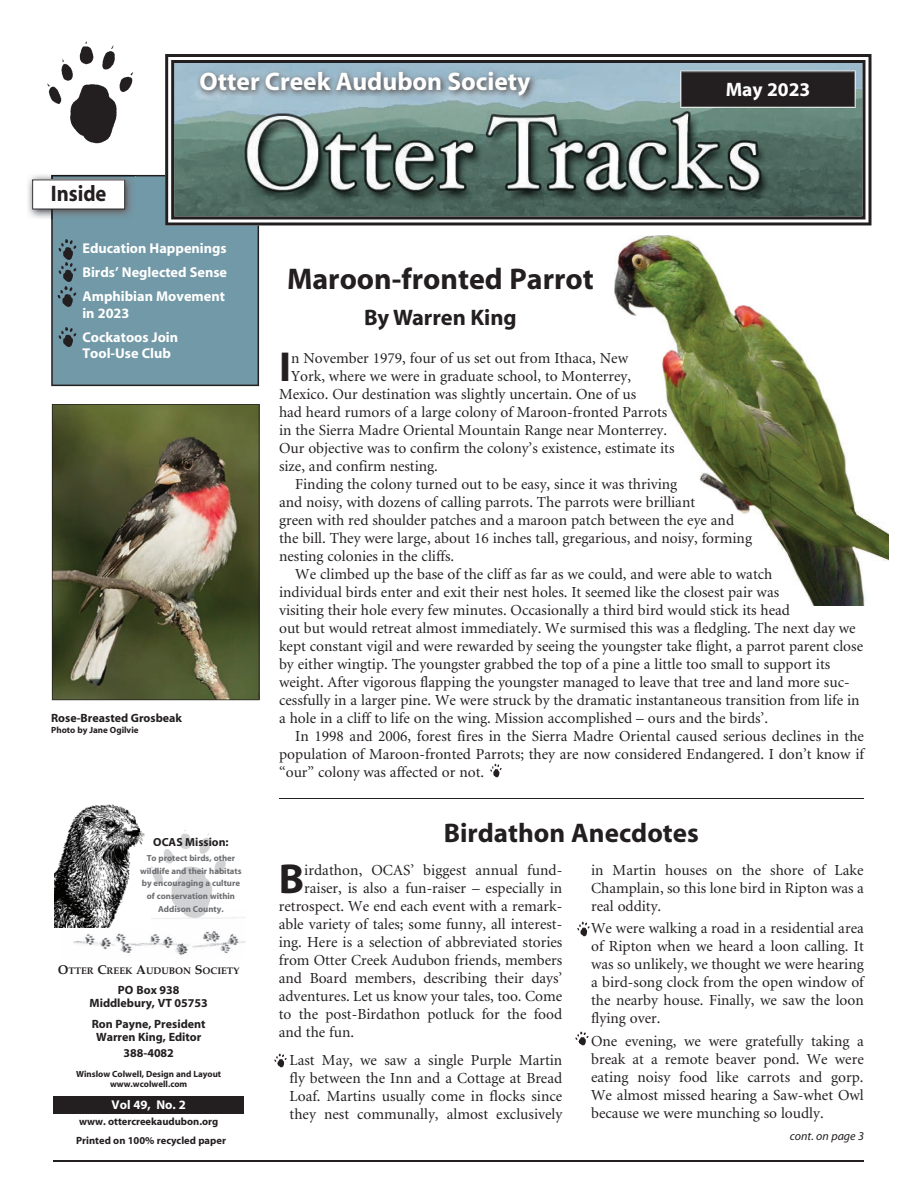
<style>
.page{position:relative;width:918px;height:1188px;background:#fff}
.page>*{position:absolute;margin:0;border:0;box-sizing:border-box;transform-origin:0 0}
.t1{font:700 42.15px "Myriad";color:#231f20}
.t2{font:700 30px "Myriad";color:#231f20}
.t3{font:700 27px "Myriad";color:#231f20}
.t4{font:700 25.5px "Myriad";color:#fff}
.t5{font:700 22.5px "Myriad";color:#231f20}
.t6{font:700 22.5px "Myriad";color:#231f20;scale:.92 1}
.t7{font:700 19.5px "Myriad";color:#fff}
.t8{font:15.3px/18px "Minion";color:#231f20;text-align:justify}
.t9{font:700 14.25px/24px "Myriad";color:#fff;text-align:justify}
.t10{font:700 12.75px "Myriad";color:#fff}
.t11{font:700 12px/13.5px "Myriad";color:#231f20;text-align:center}
.t12{font:italic 12px "Myriad";color:#231f20}
.t13{font:700 11.7px "Myriad";color:#231f20}
.t14{font:700 10.5px/19.5px "Myriad";color:#231f20}
.t15{font:700 9.6px "Palatino";color:#231f20}
.t16{font:700 9px/10.5px "Myriad";color:#231f20;text-align:center}
.t17{font:700 8.85px/12.8px "Myriad";color:#6c6d70;text-align:center}
.s1{font-size:12.75px}
</style>
<div class="page">
<div style="left:51px;top:175px;width:208px;height:211px;background:#7299a7"></div>
<svg style="left:165px;top:54px;width:707px;height:171px"></svg>
<svg style="left:171px;top:60px;width:694px;height:159px;background:#69807b"></svg>
<img style="left:28px;top:174px;width:107px;height:44px">
<img style="left:51px;top:175px;width:84px;height:45px">
<img style="left:52px;top:176px;width:83px;height:44px">
<svg style="left:32px;top:179px;width:93px;height:30px"></svg>
<img style="left:58px;top:239px;width:18px;height:44px">
<img style="left:58px;top:326px;width:18px;height:22px">
<img style="left:58px;top:286px;width:18px;height:21px">
<img style="left:73px;top:917px;width:172px;height:39px">
<div style="left:54px;top:1096px;width:190px;height:18px;background:#231f20"></div>
<hr style="left:54px;top:1160px;width:810px;height:1px;background:#231f20">
<hr style="left:279px;top:799px;width:585px;height:1px;background:#231f20">
<svg style="left:491px;top:764px;width:11px;height:13px"></svg>
<svg style="left:680px;top:71px;width:176px;height:37px;background:#2f2c2d"></svg>
<img style="left:47px;top:42px;width:87px;height:102px">
<img style="left:196px;top:68px;width:342px;height:36px">
<img style="left:54px;top:804px;width:96px;height:124px">
<img style="left:151px;top:830px;width:77px;height:92px">
<img style="left:274px;top:1053px;width:13px;height:15px">
<img style="left:577px;top:921px;width:13px;height:15px">
<img style="left:576px;top:1031px;width:12px;height:15px">
<img style="left:614px;top:235px;width:274px;height:370px">
<svg style="left:52px;top:404px;width:207px;height:296px;background:#646344"></svg>
<h3 class="t6" style="left:51px;top:182px;width:62px">Inside</h3>
<h3 class="t4" style="left:200px;top:69px;width:332px">Otter Creek Audubon Society</h3>
<p class="t7" style="left:726px;top:79px;width:86px">May 2023</p>
<p class="t9" style="left:82px;top:237px;width:146px">Education Happenings Birds’ Neglected Sense Amphibian Movement</p>
<p class="t9" style="left:82px;top:301px;width:97px">in 2023<br>Cockatoos Join</p>
<p class="t9" style="left:82px;top:342px;width:90px">Tool-Use Club</p>
<p class="t11" style="left:51px;top:712px;width:132px">Rose-Breasted Grosbeak</p>
<p class="t16" style="left:51px;top:725px;width:89px">Photo by Jane Ogilvie</p>
<p class="t13" style="left:153px;top:836px;width:77px">OCAS Mission:</p>
<p class="t17" style="left:140px;top:852px;width:103px">To protect birds, other wildlife and their habitats by encouraging a culture of conservation within<br>Addison County.</p>
<p class="t15" style="left:58px;top:962px;width:183px"><span class="s1">O</span>TTER <span class="s1">C</span>REEK <span class="s1">A</span>UDUBON <span class="s1">S</span>OCIETY</p>
<p class="t11" style="left:90px;top:984px;width:120px">PO Box 938<br>Middlebury, VT 05753</p>
<p class="t11" style="left:92px;top:1017px;width:115px">Ron Payne, President<br>Warren King, Editor</p>
<p class="t11" style="left:123px;top:1047px;width:52px">388-4082</p>
<p class="t16" style="left:76px;top:1069px;width:147px">Winslow Colwell, Design and Layout www.wcolwell.com</p>
<p class="t10" style="left:112px;top:1098px;width:76px">Vol 49, No. 2</p>
<p class="t14" style="left:76px;top:1112px;width:151px">www. ottercreekaudubon.org<br>Printed on 100% recycled paper</p>
<h2 class="t2" style="left:287px;top:263px;width:308px">Maroon-fronted Parrot</h2>
<h3 class="t5" style="left:364px;top:306px;width:154px">By Warren King</h3>
<h1 class="t1" style="left:279px;top:345px;width:13px">I</h1>
<p class="t8" style="left:291px;top:349px;width:339px">n November 1979, four of us set out from Ithaca, New</p>
<p class="t8" style="left:291px;top:367px;width:342px">York, where we were in graduate school, to Monterrey,</p>
<p class="t8" style="left:279px;top:385px;width:359px">Mexico. Our destination was slightly uncertain. One of us</p>
<p class="t8" style="left:279px;top:403px;width:390px">had heard rumors of a large colony of Maroon-fronted Parrots</p>
<p class="t8" style="left:279px;top:421px;width:390px">in the Sierra Madre Oriental Mountain Range near Monterrey.</p>
<p class="t8" style="left:279px;top:439px;width:397px">Our objective was to confirm the colony’s existence, estimate its</p>
<p class="t8" style="left:279px;top:457px;width:160px">size, and confirm nesting.</p>
<p class="t8" style="left:295px;top:475px;width:384px">Finding the colony turned out to be easy, since it was thriving</p>
<p class="t8" style="left:279px;top:493px;width:418px">and noisy, with dozens of calling parrots. The parrots were brilliant</p>
<p class="t8" style="left:279px;top:511px;width:457px">green with red shoulder patches and a maroon patch between the eye and</p>
<p class="t8" style="left:279px;top:529px;width:474px">the bill. They were large, about 16 inches tall, gregarious, and noisy, forming</p>
<p class="t8" style="left:279px;top:547px;width:177px">nesting colonies in the cliffs.</p>
<p class="t8" style="left:295px;top:565px;width:479px">We climbed up the base of the cliff as far as we could, and were able to watch</p>
<p class="t8" style="left:279px;top:583px;width:502px">individual birds enter and exit their nest holes. It seemed like the closest pair was</p>
<p class="t8" style="left:279px;top:601px;width:512px">visiting their hole every few minutes. Occasionally a third bird would stick its head</p>
<p class="t8" style="left:279px;top:619px;width:578px">out but would retreat almost immediately. We surmised this was a fledgling. The next day we</p>
<p class="t8" style="left:279px;top:637px;width:586px">kept constant vigil and were rewarded by seeing the youngster take flight, a parrot parent close</p>
<p class="t8" style="left:279px;top:655px;width:553px">by either wingtip. The youngster grabbed the top of a pine a little too small to support its</p>
<p class="t8" style="left:279px;top:673px;width:572px">weight. After vigorous flapping the youngster managed to leave that tree and land more suc-</p>
<p class="t8" style="left:279px;top:691px;width:582px">cessfully in a larger pine. We were struck by the dramatic instantaneous transition from life in</p>
<p class="t8" style="left:279px;top:709px;width:491px">a hole in a cliff to life on the wing. Mission accomplished – ours and the birds’.</p>
<p class="t8" style="left:295px;top:727px;width:570px">In 1998 and 2006, forest fires in the Sierra Madre Oriental caused serious declines in the</p>
<p class="t8" style="left:279px;top:745px;width:586px">population of Maroon-fronted Parrots; they are now considered Endangered. I don’t know if</p>
<p class="t8" style="left:279px;top:763px;width:207px">“our” colony was affected or not.</p>
<h3 class="t3" style="left:444px;top:819px;width:256px">Birdathon Anecdotes</h3>
<h1 class="t1" style="left:279px;top:857px;width:27px">B</h1>
<p class="t8" style="left:304px;top:862px;width:260px">irdathon, OCAS’ biggest annual fund-</p>
<p class="t8" style="left:304px;top:880px;width:260px">raiser, is also a fun-raiser – especially in</p>
<p class="t8" style="left:279px;top:898px;width:285px">retrospect. We end each event with a remark-</p>
<p class="t8" style="left:279px;top:916px;width:285px">able variety of tales; some funny, all interest-</p>
<p class="t8" style="left:279px;top:934px;width:285px">ing. Here is a selection of abbreviated stories</p>
<p class="t8" style="left:279px;top:952px;width:285px">from Otter Creek Audubon friends, members</p>
<p class="t8" style="left:279px;top:970px;width:285px">and Board members, describing their days’</p>
<p class="t8" style="left:279px;top:988px;width:285px">adventures. Let us know your tales, too. Come</p>
<p class="t8" style="left:279px;top:1006px;width:285px">to the post-Birdathon potluck for the food</p>
<p class="t8" style="left:279px;top:1024px;width:77px">and the fun.</p>
<p class="t8" style="left:290px;top:1051px;width:274px">Last May, we saw a single Purple Martin fly between the Inn and a Cottage at Bread Loaf. Martins usually come in flocks since they nest communally, almost exclusively</p>
<p class="t8" style="left:591px;top:862px;width:274px">in Martin houses on the shore of Lake Champlain, so this lone bird in Ripton was a real oddity.</p>
<p class="t8" style="left:591px;top:920px;width:274px">We were walking a road in a residential area of Ripton when we heard a loon calling. It was so unlikely, we thought we were hearing a bird-song clock from the open window of the nearby house. Finally, we saw the loon flying over.</p>
<p class="t8" style="left:591px;top:1032px;width:274px">One evening, we were gratefully taking a break at a remote beaver pond. We were eating noisy food like carrots and gorp.<br>We almost missed hearing a Saw-whet Owl because we were munching so loudly.</p>
<p class="t12" style="left:790px;top:1130px;width:76px">cont. on page 3</p>
</div>
